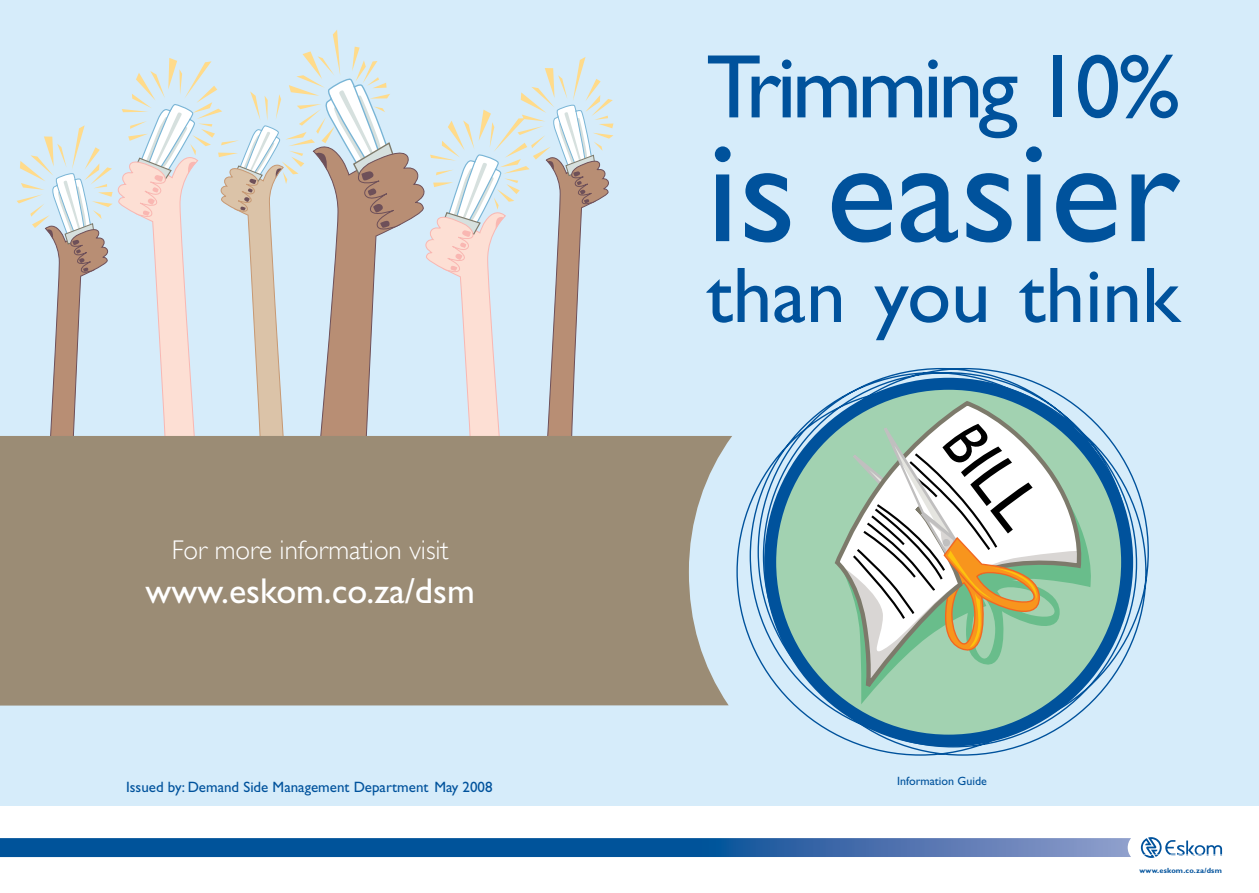
<style>
.page{position:relative;width:1259px;height:893px;background:#fff}
.page>*{position:absolute;margin:0;border:0;box-sizing:border-box;transform-origin:0 0}
.t1{font:148.5px "Gill Sans Std";color:#00529c}
.t2{font:90.75px "Gill Sans Std";letter-spacing:-.05em;color:#00529c}
.t3{font:79.2px "Gill Sans Std";color:#00529c}
.t4{font:36px "Gill Sans Std";color:#fff}
.t5{font:300 27px "Gill Sans";color:#fff}
.t6{font:15px "Gill Sans Std";color:#00529c}
.t7{font:12px "Gill Sans Std";color:#00529c}
.t8{font:700 7.5px "Gill Sans Std";letter-spacing:.025em;color:#00529c}
</style>
<div class="page">
<div style="left:0;top:0;width:629px;height:806px;background:#d6ecfa"></div>
<div style="left:630px;top:0;width:629px;height:805px;background:#d6ecfa"></div>
<svg style="left:17px;top:30px;width:596px;height:406px"></svg>
<svg style="left:0;top:838px;width:1131px;height:19px;background:#2061a3"></svg>
<svg style="left:1141px;top:837px;width:81px;height:21px"></svg>
<div style="left:0;top:436px;width:732px;height:270px;background:#9b8c75"></div>
<svg style="left:736px;top:367px;width:413px;height:389px"></svg>
<svg style="left:770px;top:384px;width:357px;height:357px;background:#86bcad"></svg>
<div style="left:764px;top:378px;width:369px;height:369px;border:12px solid #00529c;border-radius:50%"></div>
<svg style="left:824px;top:394px;width:273px;height:310px;background:#b0c8b5"></svg>
<h3 class="t5" style="left:172px;top:535px;width:278px">For more information visit</h3>
<h3 class="t4" style="left:146px;top:570px;width:331px">www.eskom.co.za/dsm</h3>
<p class="t6" style="left:126px;top:779px;width:368px">Issued by: Demand Side Management Department May 2008</p>
<h2 class="t2" style="left:706px;top:35px;width:475px">Trimming 10%</h2>
<h1 class="t1" style="left:706px;top:106px;width:475px">is easier</h1>
<h3 class="t3" style="left:706px;top:250px;width:475px">than you think</h3>
<p class="t7" style="left:897px;top:773px;width:91px">Information Guide</p>
<p class="t8" style="left:1139px;top:866px;width:84px">www.eskom.co.za/dsm</p>
</div>
